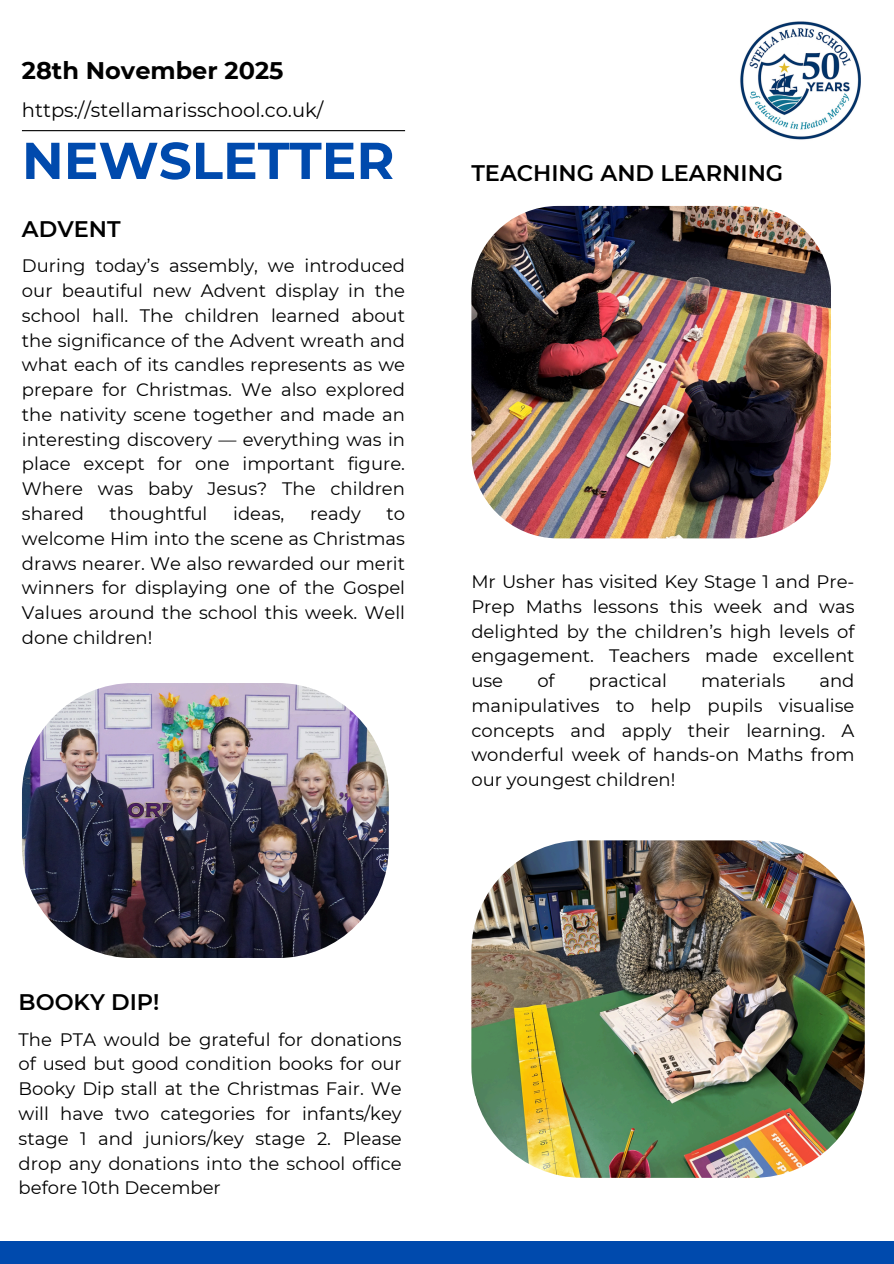
<style>
.page{position:relative;width:894px;height:1264px;background:#fff}
.page>*{position:absolute;margin:0;border:0;box-sizing:border-box;transform-origin:0 0}
.t1{font:700 51.75px "Montserrat";color:#004aad}
.t2{font:700 24px "Montserrat";color:#000}
.t3{font:600 22.5px "Montserrat";color:#000}
.t4{font:19.5px "Montserrat";color:#000}
.t5{font:18px/24.8px "Montserrat";color:#000;text-align:justify}
</style>
<div class="page">
<div style="left:0;top:1241px;width:893px;height:22px;background:#004aad"></div>
<hr style="left:22px;top:130px;width:383px;height:1px;background:#000">
<img style="left:740px;top:21px;width:120px;height:119px">
<img style="left:471px;top:206px;width:359px;height:332px;border-radius:87px">
<img style="left:471px;top:840px;width:393px;height:337px">
<img style="left:22px;top:683px;width:366px;height:274px;border-radius:111px">
<h2 class="t2" style="left:22px;top:55px;width:263px">28th November 2025</h2>
<p class="t4" style="left:22px;top:98px;width:303px">https://stellamarisschool.co.uk/</p>
<h1 class="t1" style="left:22px;top:129px;width:374px">NEWSLETTER</h1>
<p class="t3" style="left:22px;top:215px;width:100px">ADVENT</p>
<p class="t5" style="left:22px;top:253px;width:384px">During today’s assembly, we introduced our beautiful new Advent display in the school hall. The children learned about the significance of the Advent wreath and what each of its candles represents as we prepare for Christmas. We also explored the nativity scene together and made an interesting discovery — everything was in place except for one important figure.<br>Where was baby Jesus? The children shared</p>
<p class="t5" style="left:110px;top:501px;width:99px">thoughtful</p>
<p class="t5" style="left:233px;top:501px;width:53px">ideas,</p>
<p class="t5" style="left:310px;top:501px;width:52px">ready</p>
<p class="t5" style="left:22px;top:501px;width:384px;text-indent:364px">to welcome Him into the scene as Christmas draws nearer. We also rewarded our merit winners for displaying one of the Gospel Values around the school this week. Well done children!</p>
<p class="t3" style="left:471px;top:159px;width:313px">TEACHING AND LEARNING</p>
<p class="t5" style="left:471px;top:569px;width:384px">Mr Usher has visited Key Stage 1 and Pre-Prep Maths lessons this week and was delighted by the children’s high levels of engagement. Teachers made excellent use</p>
<p class="t5" style="left:537px;top:668px;width:19px">of</p>
<p class="t5" style="left:588px;top:668px;width:79px">practical</p>
<p class="t5" style="left:700px;top:668px;width:86px">materials</p>
<p class="t5" style="left:471px;top:668px;width:384px;text-indent:348px">and manipulatives to help pupils visualise concepts and apply their learning. A wonderful week of hands-on Maths from our youngest children!</p>
<p class="t3" style="left:19px;top:988px;width:142px">BOOKY DIP!</p>
<p class="t5" style="left:19px;top:1026px;width:384px">The PTA would be grateful for donations of used but good condition books for our Booky Dip stall at the Christmas Fair. We will have two categories for infants/key stage 1 and juniors/key stage 2. Please drop any donations into the school office before 10th December</p>
</div>
